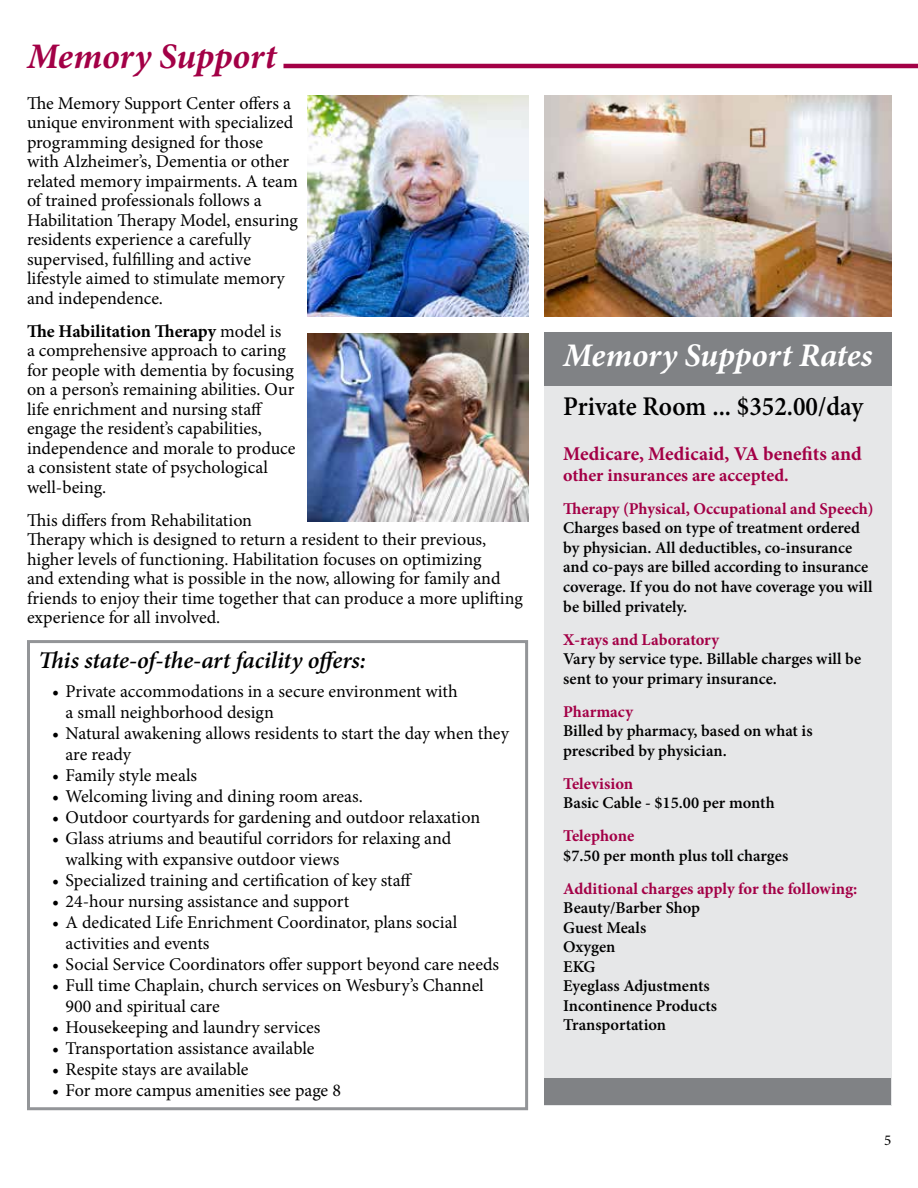
<style>
.page{position:relative;width:918px;height:1188px;background:#fff}
.page>*{position:absolute;margin:0;border:0;box-sizing:border-box;transform-origin:0 0}
.t1{font:italic 700 36px "Minion Pro";letter-spacing:-.005em;color:#a30046}
.t2{font:italic 700 33px "Minion Pro";letter-spacing:-.005em;color:#fff}
.t3{font:600 27px "Minion Pro";color:#000;scale:.94 1}
.t4{font:italic 600 24px "Minion Pro";letter-spacing:-.005em;color:#000}
.t5{font:700 19.5px "Minion Pro";color:#a30046}
.t6{font:18px/19.5px "Minion Pro";color:#000}
.t7{font:700 18px "Minion Pro";color:#a30046}
.t8{font:600 16.5px/19.5px "Minion Pro";color:#000}
.t9{font:700 16.5px "Minion Pro";color:#a30046}
.t10{font:15px "Minion Pro";color:#000}
.s1{font-weight:700}
</style>
<div class="page">
<img style="left:544px;top:96px;width:348px;height:220px">
<div style="left:544px;top:333px;width:348px;height:772px;background:#e6e7e8"></div>
<div style="left:544px;top:333px;width:348px;height:53px;background:#808285"></div>
<div style="left:544px;top:1078px;width:347px;height:27px;background:#808285"></div>
<hr style="left:284px;top:64px;width:634px;height:4px;background:#a30046">
<img style="left:307px;top:333px;width:221px;height:188px">
<img style="left:307px;top:96px;width:221px;height:220px">
<div style="left:27px;top:640px;width:501px;height:470px;border:3px solid #939598"></div>
<h1 class="t1" style="left:27px;top:31px;width:251px">Memory Support</h1>
<p class="t6" style="left:27px;top:93px;width:272px">The Memory Support Center offers a unique environment with specialized programming designed for those with Alzheimer’s, Dementia or other related memory impairments. A team of trained professionals follows a Habilitation Therapy Model, ensuring residents experience a carefully supervised, fulfilling and active lifestyle aimed to stimulate memory and independence.</p>
<p class="t6" style="left:27px;top:321px;width:270px"><span class="s1">The Habilitation Therapy</span> model is<br>a comprehensive approach to caring for people with dementia by focusing on a person’s remaining abilities. Our life enrichment and nursing staff engage the resident’s capabilities, independence and morale to produce a consistent state of psychological well-being.</p>
<p class="t6" style="left:27px;top:510px;width:497px">This differs from Rehabilitation<br>Therapy which is designed to return a resident to their previous, higher levels of functioning. Habilitation focuses on optimizing<br>and extending what is possible in the now, allowing for family and friends to enjoy their time together that can produce a more uplifting experience for all involved.</p>
<h3 class="t4" style="left:39px;top:644px;width:329px">This state-of-the-art facility offers:</h3>
<p class="t6" style="left:66px;top:681px;width:394px;line-height:21px;text-indent:-14px">• Private accommodations in a secure environment with a small neighborhood design</p>
<p class="t6" style="left:66px;top:723px;width:445px;line-height:21px;text-indent:-14px">• Natural awakening allows residents to start the day when they are ready</p>
<p class="t6" style="left:52px;top:766px;width:147px">• Family style meals</p>
<p class="t6" style="left:52px;top:787px;width:312px">• Welcoming living and dining room areas.</p>
<p class="t6" style="left:52px;top:808px;width:430px">• Outdoor courtyards for gardening and outdoor relaxation</p>
<p class="t6" style="left:66px;top:828px;width:387px;line-height:21px;text-indent:-14px">• Glass atriums and beautiful corridors for relaxing and walking with expansive outdoor views</p>
<p class="t6" style="left:52px;top:871px;width:362px">• Specialized training and certification of key staff</p>
<p class="t6" style="left:52px;top:892px;width:299px">• 24-hour nursing assistance and support</p>
<p class="t6" style="left:66px;top:912px;width:393px;line-height:21px;text-indent:-14px">• A dedicated Life Enrichment Coordinator, plans social activities and events</p>
<p class="t6" style="left:52px;top:955px;width:449px">• Social Service Coordinators offer support beyond care needs</p>
<p class="t6" style="left:66px;top:975px;width:420px;line-height:21px;text-indent:-14px">• Full time Chaplain, church services on Wesbury’s Channel<br>900 and spiritual care</p>
<p class="t6" style="left:52px;top:1018px;width:270px">• Housekeeping and laundry services</p>
<p class="t6" style="left:52px;top:1039px;width:264px">• Transportation assistance available</p>
<p class="t6" style="left:52px;top:1060px;width:198px">• Respite stays are available</p>
<p class="t6" style="left:52px;top:1081px;width:290px">• For more campus amenities see page 8</p>
<h2 class="t2" style="left:563px;top:332px;width:311px">Memory Support Rates</h2>
<h3 class="t3" style="left:563px;top:388px;width:321px">Private Room ... $352.00/day</h3>
<p class="t5" style="left:563px;top:440px;width:300px">Medicare, Medicaid, VA benefits and</p>
<p class="t7" style="left:563px;top:463px;width:227px">other insurances are accepted.</p>
<p class="t9" style="left:563px;top:497px;width:312px">Therapy (Physical, Occupational and Speech)</p>
<p class="t8" style="left:563px;top:518px;width:311px">Charges based on type of treatment ordered by physician. All deductibles, co-insurance and co-pays are billed according to insurance coverage. If you do not have coverage you will be billed privately.</p>
<p class="t9" style="left:563px;top:628px;width:157px">X-rays and Laboratory</p>
<p class="t8" style="left:563px;top:649px;width:299px">Vary by service type. Billable charges will be sent to your primary insurance.</p>
<p class="t9" style="left:563px;top:700px;width:71px">Pharmacy</p>
<p class="t8" style="left:563px;top:721px;width:251px">Billed by pharmacy, based on what is prescribed by physician.</p>
<p class="t9" style="left:563px;top:772px;width:71px">Television</p>
<p class="t8" style="left:563px;top:793px;width:213px">Basic Cable - $15.00 per month</p>
<p class="t9" style="left:563px;top:824px;width:73px">Telephone</p>
<p class="t8" style="left:563px;top:845px;width:227px">$7.50 per month plus toll charges</p>
<p class="t9" style="left:563px;top:877px;width:296px">Additional charges apply for the following:</p>
<p class="t8" style="left:563px;top:898px;width:155px">Beauty/Barber Shop<br>Guest Meals<br>Oxygen<br>EKG<br>Eyeglass Adjustments<br>Incontinence Products<br>Transportation</p>
<p class="t10" style="left:884px;top:1130px;width:9px">5</p>
</div>
